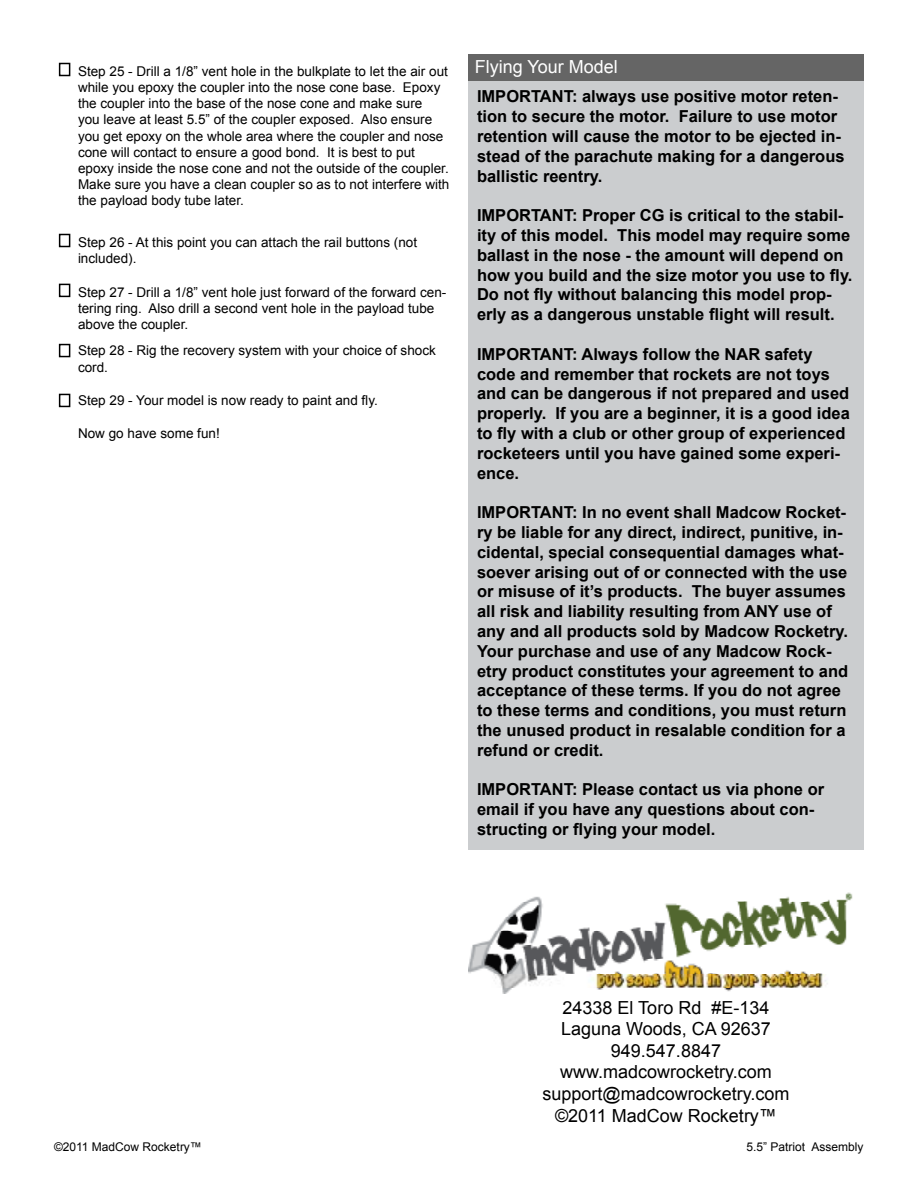
<style>
.page{position:relative;width:918px;height:1188px;background:#fff}
.page>*{position:absolute;margin:0;border:0;box-sizing:border-box;transform-origin:0 0}
.t1{font:18px/21.6px "Arial";color:#000;text-align:center}
.t2{font:18px "Arial";color:#fff}
.t3{font:700 16.5px/19.8px "Arial";color:#000}
.t4{font:13.5px/16.2px "Arial";color:#000}
.t5{font:12px "Arial";color:#000}
</style>
<div class="page">
<div style="left:59px;top:344px;width:11px;height:13px;border:2px solid #000"></div>
<div style="left:59px;top:394px;width:11px;height:13px;border:2px solid #000"></div>
<div style="left:468px;top:54px;width:396px;height:27px;background:#656565"></div>
<div style="left:468px;top:81px;width:396px;height:769px;background:#cbcdcf"></div>
<img style="left:468px;top:892px;width:385px;height:102px">
<div style="left:59px;top:284px;width:11px;height:13px;border:2px solid #000"></div>
<div style="left:59px;top:234px;width:11px;height:13px;border:2px solid #000"></div>
<div style="left:59px;top:63px;width:11px;height:13px;border:2px solid #000"></div>
<p class="t4" style="left:78px;top:63px;width:373px">Step 25 - Drill a 1/8” vent hole in the bulkplate to let the air out while you epoxy the coupler into the nose cone base. Epoxy the coupler into the base of the nose cone and make sure<br>you leave at least 5.5” of the coupler exposed. Also ensure you get epoxy on the whole area where the coupler and nose cone will contact to ensure a good bond. It is best to put epoxy inside the nose cone and not the outside of the coupler.<br>Make sure you have a clean coupler so as to not interfere with the payload body tube later.</p>
<p class="t4" style="left:78px;top:234px;width:341px">Step 26 - At this point you can attach the rail buttons (not included).</p>
<p class="t4" style="left:78px;top:284px;width:370px">Step 27 - Drill a 1/8” vent hole just forward of the forward cen&shy;tering ring. Also drill a second vent hole in the payload tube above the coupler.</p>
<p class="t4" style="left:78px;top:343px;width:359px">Step 28 - Rig the recovery system with your choice of shock cord.</p>
<p class="t4" style="left:78px;top:393px;width:301px">Step 29 - Your model is now ready to paint and fly.</p>
<p class="t4" style="left:78px;top:425px;width:143px">Now go have some fun!</p>
<p class="t2" style="left:475px;top:54px;width:145px">Flying Your Model</p>
<p class="t3" style="left:477px;top:87px;width:369px">IMPORTANT: always use positive motor reten&shy;tion to secure the motor. Failure to use motor retention will cause the motor to be ejected in&shy;stead of the parachute making for a dangerous ballistic reentry.</p>
<p class="t3" style="left:477px;top:206px;width:377px">IMPORTANT: Proper CG is critical to the stabil&shy;ity of this model. This model may require some ballast in the nose - the amount will depend on how you build and the size motor you use to fly.<br>Do not fly without balancing this model prop&shy;erly as a dangerous unstable flight will result.</p>
<p class="t3" style="left:477px;top:345px;width:374px">IMPORTANT: Always follow the NAR safety code and remember that rockets are not toys and can be dangerous if not prepared and used properly. If you are a beginner, it is a good idea to fly with a club or other group of experienced rocketeers until you have gained some experi&shy;ence.</p>
<p class="t3" style="left:477px;top:503px;width:373px">IMPORTANT: In no event shall Madcow Rocket&shy;ry be liable for any direct, indirect, punitive, in&shy;cidental, special consequential damages what&shy;soever arising out of or connected with the use or misuse of it’s products. The buyer assumes all risk and liability resulting from ANY use of any and all products sold by Madcow Rocketry.<br>Your purchase and use of any Madcow Rock&shy;etry product constitutes your agreement to and acceptance of these terms. If you do not agree to these terms and conditions, you must return the unused product in resalable condition for a refund or credit.</p>
<p class="t3" style="left:477px;top:780px;width:349px">IMPORTANT: Please contact us via phone or email if you have any questions about con&shy;structing or flying your model.</p>
<p class="t1" style="left:542px;top:997px;width:249px">24338 El Toro Rd #E-134<br>Laguna Woods, CA 92637<br>949.547.8847 www.madcowrocketry.com support@madcowrocketry.com ©2011 MadCow Rocketry™</p>
<p class="t5" style="left:54px;top:1139px;width:149px">©2011 MadCow Rocketry™</p>
<p class="t5" style="left:747px;top:1139px;width:118px">5.5” Patriot Assembly</p>
</div>
